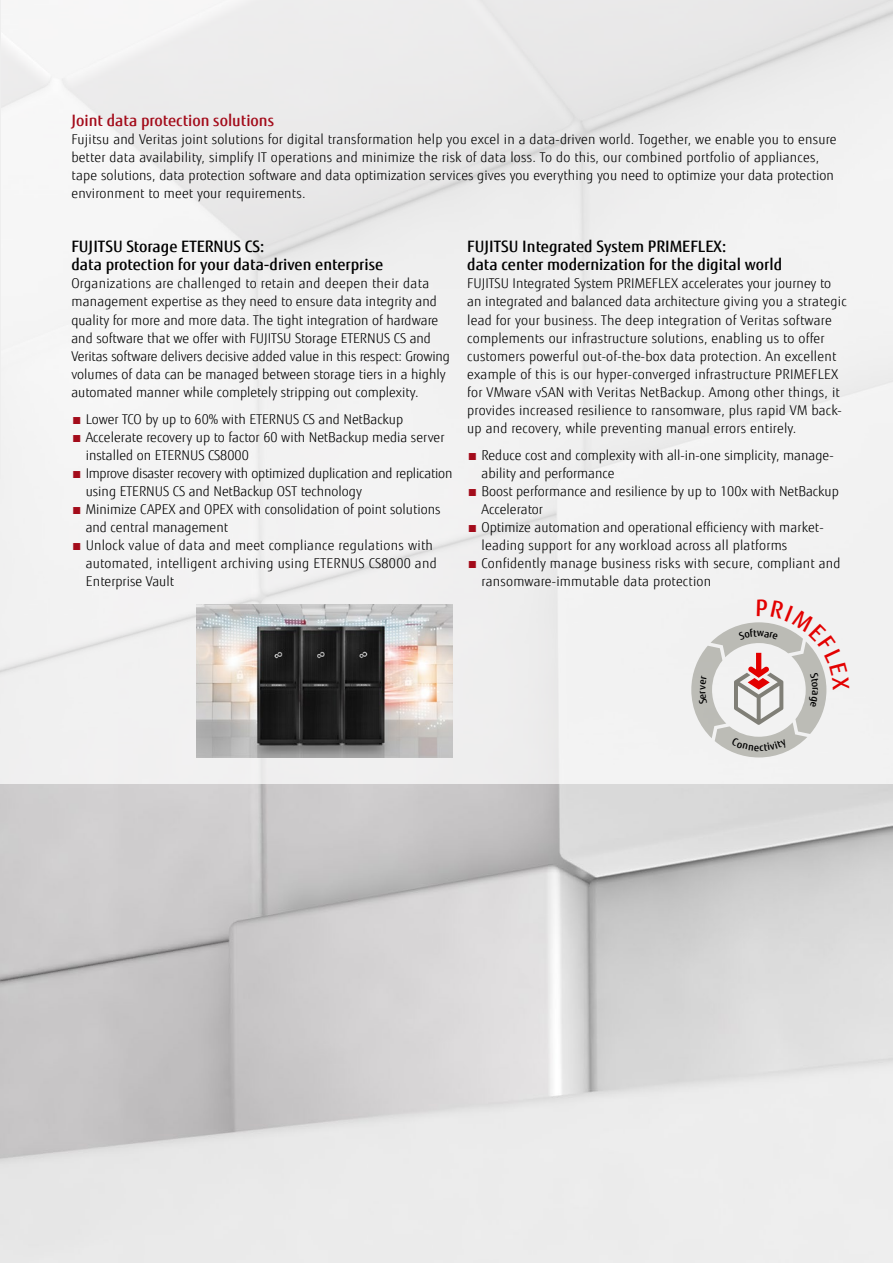
<style>
.page{position:relative;width:893px;height:1263px;background:#fff}
.page>*{position:absolute;margin:0;border:0;box-sizing:border-box;transform-origin:0 0}
.t1{font:500 15.75px/18px "Fujitsu Sans";color:#000}
.t2{font:500 15.75px "Fujitsu Sans";color:#a30b1a}
.t3{font:300 13.5px/18px "Fujitsu Sans";color:#000}
.t4{font:300 13.5px/18px "Fujitsu Sans";letter-spacing:.02em;color:#000}
.s1{color:#a30b1a}
</style>
<div class="page">
<img style="left:0;top:785px;width:893px;height:478px">
<hr style="left:0;top:0;width:1px;height:478px;background:#eee">
<div style="left:663px;top:577px;width:210px;height:199px;background:#f2f2f2"></div>
<img style="left:196px;top:604px;width:256px;height:153px">
<svg style="left:691px;top:622px;width:136px;height:135px"></svg>
<p class="t2" style="left:71px;top:110px;width:204px">Joint data protection solutions</p>
<p class="t3" style="left:71px;top:130px;width:767px">Fujitsu and Veritas joint solutions for digital transformation help you excel in a data-driven world. Together, we enable you to ensure better data availability, simplify IT operations and minimize the risk of data loss. To do this, our combined portfolio of appliances, tape solutions, data protection software and data optimization services gives you everything you need to optimize your data protection environment to meet your requirements.</p>
<p class="t1" style="left:71px;top:238px;width:313px">FUJITSU Storage ETERNUS CS:<br>data protection for your data-driven enterprise</p>
<p class="t3" style="left:71px;top:275px;width:380px">Organizations are challenged to retain and deepen their data management expertise as they need to ensure data integrity and quality for more and more data. The tight integration of hardware and software that we offer with FUJITSU Storage ETERNUS CS and Veritas software delivers decisive added value in this respect: Growing volumes of data can be managed between storage tiers in a highly automated manner while completely stripping out complexity.</p>
<p class="t3" style="left:71px;top:410px;width:333px"><span class="s1">■</span> Lower TCO by up to 60% with ETERNUS CS and NetBackup</p>
<p class="t3" style="left:86px;top:428px;width:360px;text-indent:-14px"><span class="s1">■</span> Accelerate recovery up to factor 60 with NetBackup media server installed on ETERNUS CS8000</p>
<p class="t3" style="left:86px;top:464px;width:368px;text-indent:-14px"><span class="s1">■</span> Improve disaster recovery with optimized duplication and replication using ETERNUS CS and NetBackup OST technology</p>
<p class="t3" style="left:86px;top:500px;width:356px;text-indent:-14px"><span class="s1">■</span> Minimize CAPEX and OPEX with consolidation of point solutions and central management</p>
<p class="t4" style="left:86px;top:536px;width:353px;text-indent:-14px"><span class="s1">■</span> Unlock value of data and meet compliance regulations with automated, intelligent archiving using ETERNUS CS8000 and<br>Enterprise Vault</p>
<p class="t1" style="left:467px;top:238px;width:316px">FUJITSU Integrated System PRIMEFLEX:<br>data center modernization for the digital world</p>
<p class="t3" style="left:467px;top:275px;width:381px">FUJITSU Integrated System PRIMEFLEX accelerates your journey to an integrated and balanced data architecture giving you a strategic lead for your business. The deep integration of Veritas software complements our infrastructure solutions, enabling us to offer customers powerful out-of-the-box data protection. An excellent example of this is our hyper-converged infrastructure PRIMEFLEX for VMware vSAN with Veritas NetBackup. Among other things, it provides increased resilience to ransomware, plus rapid VM back&shy;up and recovery, while preventing manual errors entirely.</p>
<p class="t3" style="left:481px;top:446px;width:354px;text-indent:-14px"><span class="s1">■</span> Reduce cost and complexity with all-in-one simplicity, manage&shy;ability and performance</p>
<p class="t3" style="left:481px;top:482px;width:359px;text-indent:-14px"><span class="s1">■</span> Boost performance and resilience by up to 100x with NetBackup<br>Accelerator</p>
<p class="t3" style="left:481px;top:518px;width:344px;text-indent:-14px"><span class="s1">■</span> Optimize automation and operational efficiency with market&shy;leading support for any workload across all platforms</p>
<p class="t3" style="left:481px;top:554px;width:360px;text-indent:-14px"><span class="s1">■</span> Confidently manage business risks with secure, compliant and ransomware-immutable data protection</p>
</div>
